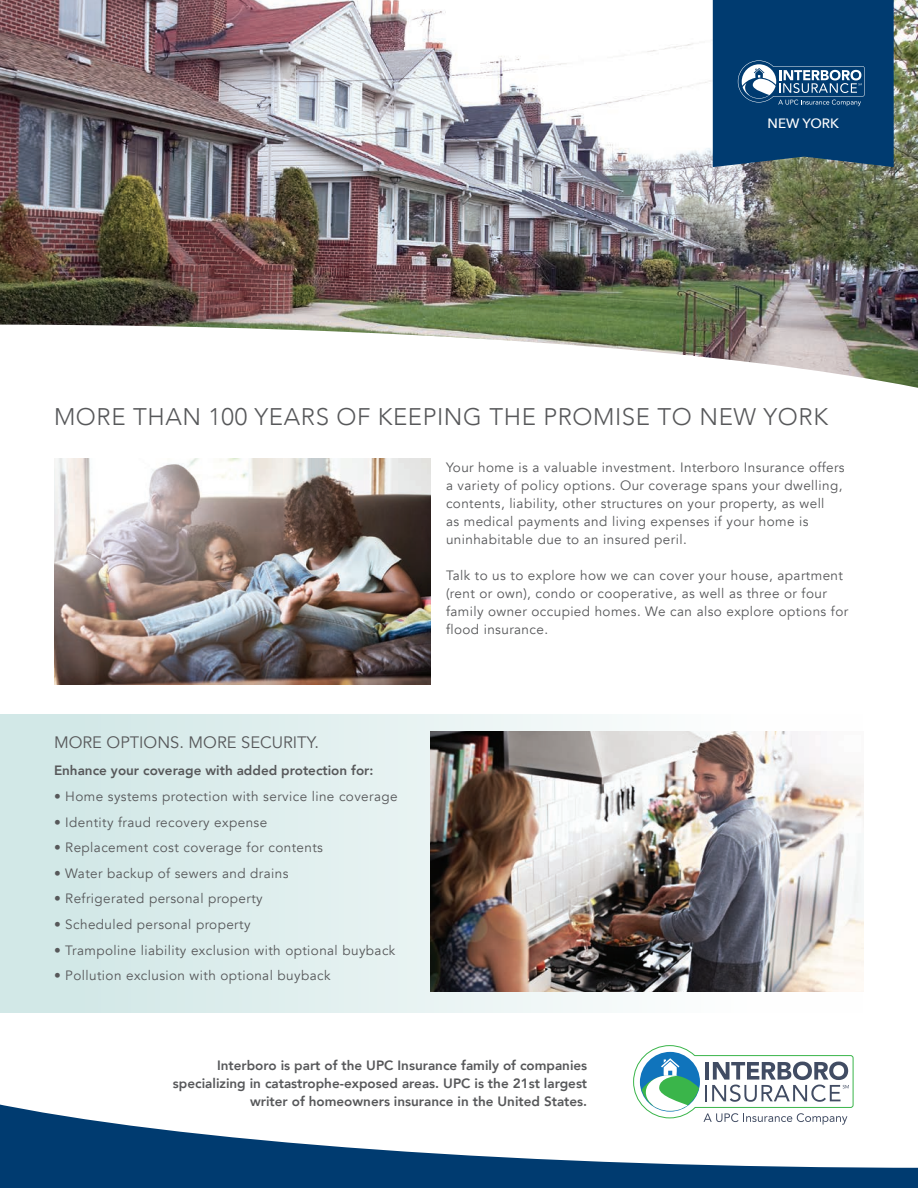
<style>
.page{position:relative;width:918px;height:1188px;background:#fff}
.page>*{position:absolute;margin:0;border:0;box-sizing:border-box;transform-origin:0 0}
.t1{font:300 24px "Avenir";letter-spacing:.025em;color:#57585a}
.t2{font:16.5px "Avenir";color:#57585a}
.t3{font:13.5px/18px "Avenir";letter-spacing:.03em;color:#57585a}
.t4{font:800 13.5px/18px "Avenir";color:#57585a;text-align:right}
.t5{font:500 13.5px "Avenir Next";color:#fff}
</style>
<div class="page">
<img style="left:0;top:0;width:918px;height:388px">
<svg style="left:713px;top:0;width:181px;height:167px;background:#124877"></svg>
<svg style="left:0;top:1102px;width:918px;height:86px"></svg>
<div style="left:0;top:715px;width:863px;height:298px;background:linear-gradient(to right,#cfe7e6,#fbf8f8)"></div>
<img style="left:54px;top:459px;width:377px;height:225px">
<img style="left:431px;top:731px;width:433px;height:260px">
<svg style="left:633px;top:1045px;width:220px;height:80px"></svg>
<p class="t5" style="left:768px;top:111px;width:73px">NEW YORK</p>
<h1 class="t1" style="left:54px;top:403px;width:776px">MORE THAN 100 YEARS OF KEEPING THE PROMISE TO NEW YORK</h1>
<p class="t3" style="left:446px;top:459px;width:400px">Your home is a valuable investment. Interboro Insurance offers a variety of policy options. Our coverage spans your dwelling, contents, liability, other structures on your property, as well<br>as medical payments and living expenses if your home is uninhabitable due to an insured peril.</p>
<p class="t3" style="left:446px;top:567px;width:404px">Talk to us to explore how we can cover your house, apartment (rent or own), condo or cooperative, as well as three or four family owner occupied homes. We can also explore options for flood insurance.</p>
<p class="t2" style="left:54px;top:732px;width:267px">MORE OPTIONS. MORE SECURITY.</p>
<p class="t4" style="left:54px;top:762px;width:321px">Enhance your coverage with added protection for:</p>
<p class="t3" style="left:54px;top:788px;width:345px">• Home systems protection with service line coverage</p>
<p class="t3" style="left:54px;top:813px;width:215px">• Identity fraud recovery expense</p>
<p class="t3" style="left:54px;top:839px;width:271px">• Replacement cost coverage for contents</p>
<p class="t3" style="left:54px;top:864px;width:236px">• Water backup of sewers and drains</p>
<p class="t3" style="left:54px;top:890px;width:210px">• Refrigerated personal property</p>
<p class="t3" style="left:54px;top:916px;width:198px">• Scheduled personal property</p>
<p class="t3" style="left:54px;top:941px;width:343px">• Trampoline liability exclusion with optional buyback</p>
<p class="t3" style="left:54px;top:967px;width:278px">• Pollution exclusion with optional buyback</p>
<p class="t4" style="left:173px;top:1056px;width:416px">Interboro is part of the UPC Insurance family of companies specializing in catastrophe-exposed areas. UPC is the 21st largest writer of homeowners insurance in the United States.</p>
</div>
